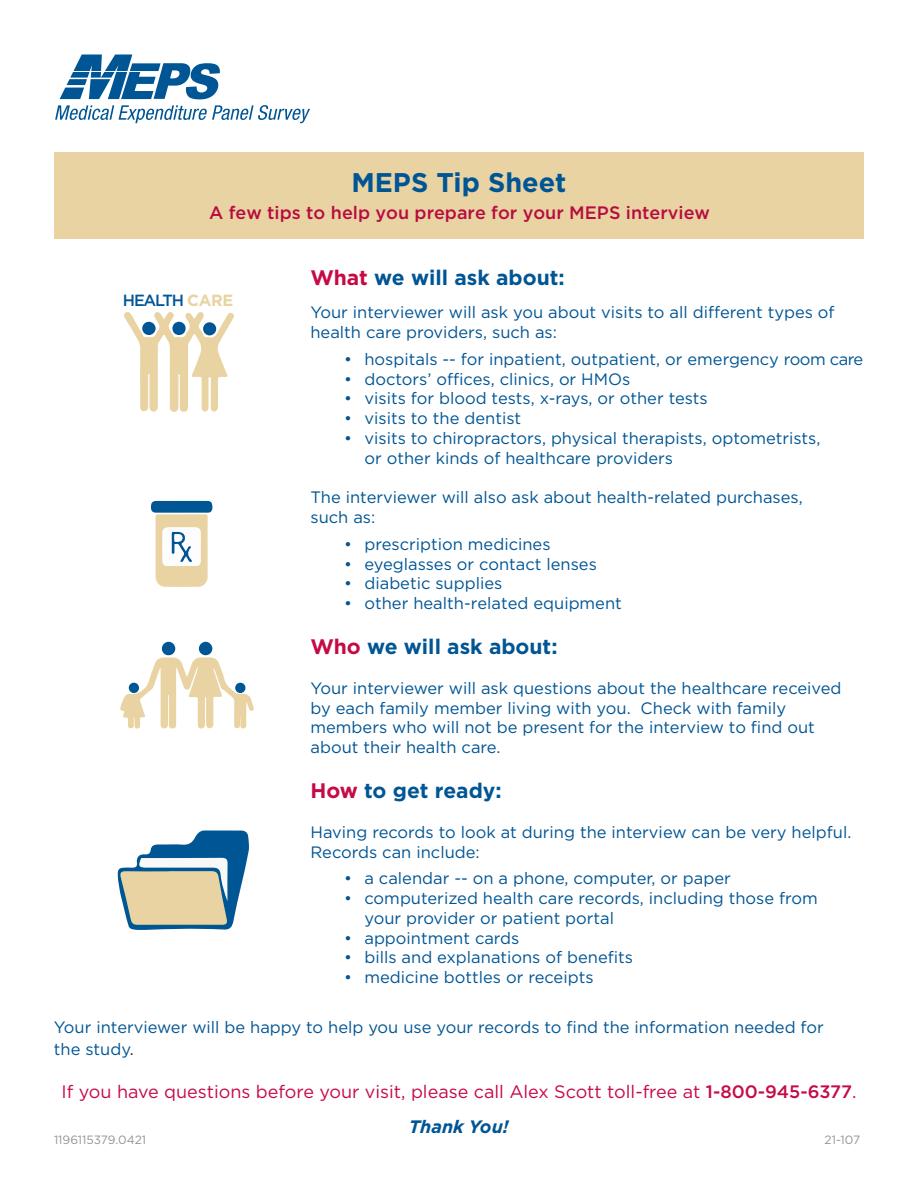
<style>
.page{position:relative;width:918px;height:1188px;background:#fff}
.page>*{position:absolute;margin:0;border:0;box-sizing:border-box;transform-origin:0 0}
.t1{font:700 27px "Gotham";color:#005594}
.t2{font:700 21px "Gotham";color:#005594}
.t3{font:18px/35.1px "Gotham";color:#c60a45;text-align:center}
.t4{font:500 18px "Gotham";color:#b80c41}
.t5{font:16.5px/19.8px "Gotham";color:#005594}
.t6{font:500 16.2px "Gotham";letter-spacing:-.075em;color:#005695}
.t7{font:12px "Gotham";color:#939598}
.s1{color:#c60a45}
.s2{font-weight:700;color:#e9d3a2}
.s3{color:#231f20}
.s4{font-weight:500}
.s5{font-weight:700;font-style:italic;color:#005594}
</style>
<div class="page">
<svg style="left:60px;top:55px;width:160px;height:44px"></svg>
<svg style="left:55px;top:105px;width:255px;height:18px"></svg>
<div style="left:54px;top:152px;width:810px;height:87px;background:#e9d3a2"></div>
<svg style="left:124px;top:312px;width:110px;height:100px"></svg>
<div style="left:172px;top:322px;width:14px;height:13px;background:#005695;border-radius:50%"></div>
<div style="left:142px;top:322px;width:14px;height:13px;background:#005695;border-radius:50%"></div>
<div style="left:203px;top:322px;width:13px;height:13px;background:#005695;border-radius:50%"></div>
<svg style="left:151px;top:501px;width:62px;height:86px"></svg>
<svg style="left:120px;top:657px;width:134px;height:72px"></svg>
<div style="left:199px;top:642px;width:13px;height:13px;background:#005695;border-radius:50%"></div>
<div style="left:162px;top:642px;width:13px;height:13px;background:#005695;border-radius:50%"></div>
<div style="left:129px;top:683px;width:10px;height:10px;background:#005695;border-radius:50%"></div>
<div style="left:235px;top:683px;width:11px;height:10px;background:#005695;border-radius:50%"></div>
<svg style="left:117px;top:830px;width:132px;height:100px"></svg>
<h1 class="t1" style="left:351px;top:164px;width:217px">MEPS Tip Sheet</h1>
<p class="t4" style="left:209px;top:201px;width:503px">A few tips to help you prepare for your MEPS interview</p>
<p class="t2" style="left:310px;top:264px;width:256px"><span class="s1">What</span> we will ask about:</p>
<p class="t6" style="left:123px;top:290px;width:112px">HEALTH <span class="s2">CARE</span></p>
<p class="t5" style="left:310px;top:302px;width:526px">Your interviewer will ask you about visits to all different types of health care providers, such as:</p>
<p class="t5" style="left:344px;top:349px;width:521px">• hospitals -- for inpatient, outpatient, or emergency room care</p>
<p class="t5" style="left:344px;top:369px;width:288px">• doctors’ offices, clinics, or HMOs</p>
<p class="t5" style="left:344px;top:388px;width:365px">• visits for blood tests, x-rays, or other tests</p>
<p class="t5" style="left:344px;top:408px;width:178px">• visits to the dentist</p>
<p class="t5" style="left:364px;top:428px;width:458px;text-indent:-20px">• visits to chiropractors, physical therapists, optometrists, or other kinds of healthcare providers</p>
<p class="t5" style="left:310px;top:487px;width:494px">The interviewer will also ask about health-related purchases, such as:</p>
<p class="t5" style="left:344px;top:534px;width:208px">• prescription medicines</p>
<p class="t5" style="left:344px;top:554px;width:254px">• eyeglasses or contact lenses</p>
<p class="t5" style="left:344px;top:573px;width:160px">• diabetic supplies</p>
<p class="t5" style="left:344px;top:593px;width:279px">• other health-related equipment</p>
<p class="t2" style="left:310px;top:633px;width:249px"><span class="s1">Who</span> we will ask about:</p>
<p class="t5" style="left:310px;top:678px;width:533px">Your interviewer will ask questions about the healthcare received by each family member living with you. Check with family members who will not be present for the interview to find out about their health care.</p>
<p class="t2" style="left:310px;top:777px;width:193px"><span class="s1">How</span> to get ready:</p>
<p class="t5" style="left:310px;top:822px;width:542px">Having records to look at during the interview can be very helpful.<br>Records can include:</p>
<p class="t5" style="left:344px;top:868px;width:388px">• a calendar -- on a phone, computer, or paper</p>
<p class="t5" style="left:364px;top:888px;width:455px;text-indent:-20px">• computerized health care records, including those from your provider or patient portal</p>
<p class="t5" style="left:344px;top:927px;width:177px">• appointment cards</p>
<p class="t5" style="left:344px;top:947px;width:290px">• bills and explanations of benefits</p>
<p class="t5" style="left:344px;top:967px;width:251px">• medicine bottles or receipts</p>
<p class="t5" style="left:54px;top:1016px;width:771px;line-height:21.6px">Your interviewer will be happy to help you use your records to find the information needed for the study<span class="s3">.</span></p>
<p class="t3" style="left:62px;top:1073px;width:796px">If you have questions before your visit, please call Alex Scott toll-free at <span class="s4">1-800-945-6377</span>.<br><span class="s5">Thank You!</span></p>
<p class="t7" style="left:54px;top:1132px;width:94px">1196115379.0421</p>
<p class="t7" style="left:825px;top:1132px;width:37px">21-107</p>
</div>
